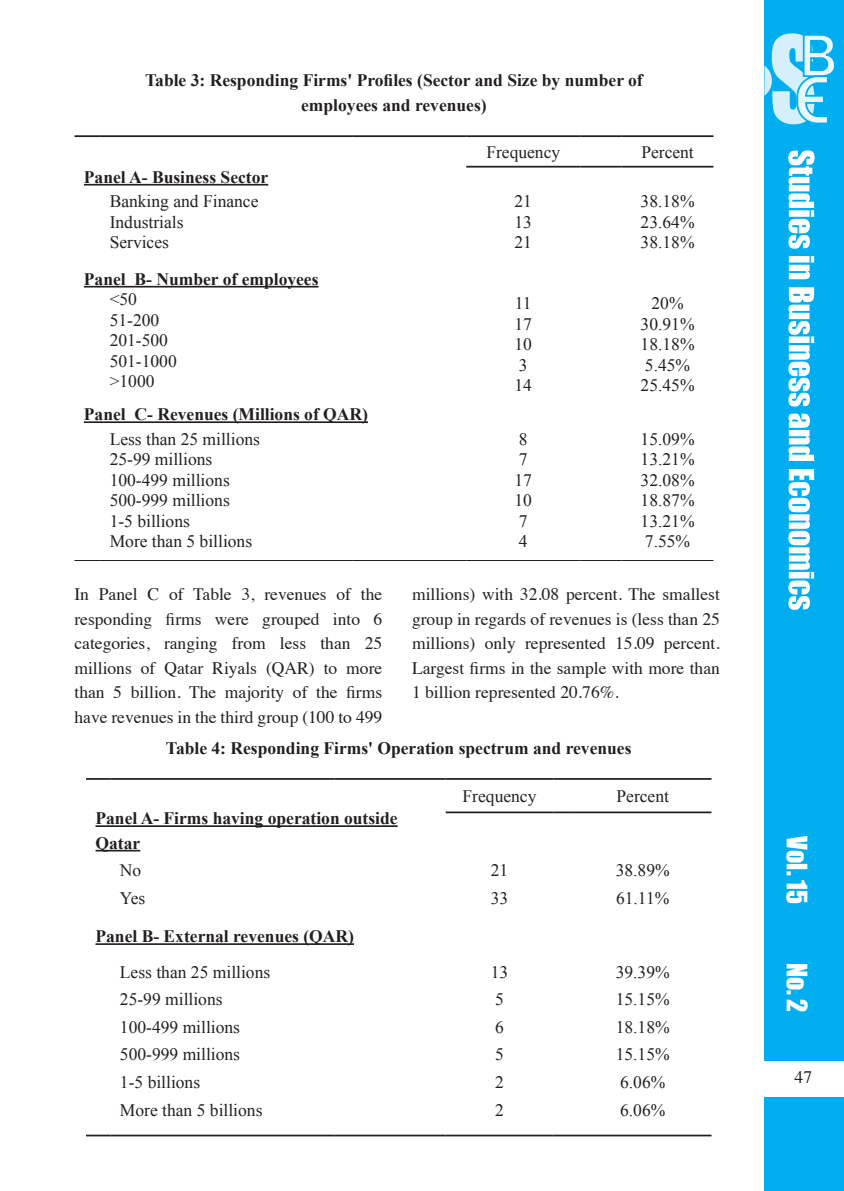
<style>
.page{position:relative;width:844px;height:1191px;background:#fff}
.page>*{position:absolute;margin:0;border:0;box-sizing:border-box;transform-origin:0 0}
.t1{font:26.07px "Impact";color:#fff}
.t2{font:17.5px "Times New Roman";color:#231f20}
.Body_Text{font:17.5px/24.5px "Times";color:#231f20;text-align:justify}
.t3{font:700 17.5px/24.5px "Times New Roman";color:#231f20}
</style>
<div class="page">
<div style="left:764px;top:0;width:79px;height:1060px;background:#00aeef"></div>
<div style="left:764px;top:1098px;width:79px;height:93px;background:#00aeef"></div>
<svg style="left:764px;top:33px;width:70px;height:92px"></svg>
<svg style="left:788px;top:150px;width:26px;height:99px"></svg>
<svg style="left:788px;top:256px;width:25px;height:23px"></svg>
<svg style="left:788px;top:287px;width:25px;height:119px"></svg>
<svg style="left:788px;top:413px;width:25px;height:48px"></svg>
<svg style="left:788px;top:469px;width:25px;height:141px"></svg>
<hr style="left:74px;top:135px;width:26px;height:2px;background:#231f20">
<hr style="left:100px;top:135px;width:252px;height:2px;background:#231f20">
<hr style="left:352px;top:135px;width:114px;height:2px;background:#231f20">
<hr style="left:466px;top:135px;width:114px;height:2px;background:#231f20">
<hr style="left:580px;top:135px;width:41px;height:2px;background:#231f20">
<hr style="left:621px;top:135px;width:92px;height:2px;background:#231f20">
<hr style="left:466px;top:166px;width:114px;height:1px;background:#231f20">
<hr style="left:580px;top:166px;width:41px;height:1px;background:#231f20">
<hr style="left:621px;top:166px;width:92px;height:1px;background:#231f20">
<svg style="left:74px;top:560px;width:26px;height:1px"></svg>
<hr style="left:100px;top:560px;width:252px;height:1px;background:#231f20">
<hr style="left:352px;top:560px;width:114px;height:1px;background:#231f20">
<hr style="left:466px;top:560px;width:114px;height:1px;background:#231f20">
<hr style="left:580px;top:560px;width:41px;height:1px;background:#231f20">
<hr style="left:621px;top:560px;width:92px;height:1px;background:#231f20">
<hr style="left:84px;top:184px;width:184px;height:1px;background:#231f20">
<hr style="left:84px;top:286px;width:234px;height:1px;background:#231f20">
<hr style="left:84px;top:421px;width:284px;height:2px;background:#231f20">
<hr style="left:86px;top:778px;width:24px;height:2px;background:#231f20">
<hr style="left:110px;top:778px;width:224px;height:2px;background:#231f20">
<hr style="left:334px;top:778px;width:111px;height:2px;background:#231f20">
<hr style="left:445px;top:778px;width:108px;height:2px;background:#231f20">
<hr style="left:553px;top:778px;width:21px;height:2px;background:#231f20">
<hr style="left:574px;top:778px;width:137px;height:2px;background:#231f20">
<hr style="left:445px;top:811px;width:108px;height:2px;background:#231f20">
<hr style="left:553px;top:811px;width:21px;height:2px;background:#231f20">
<hr style="left:574px;top:811px;width:137px;height:2px;background:#231f20">
<hr style="left:86px;top:1134px;width:24px;height:2px;background:#231f20">
<hr style="left:110px;top:1134px;width:224px;height:2px;background:#231f20">
<hr style="left:334px;top:1134px;width:111px;height:2px;background:#231f20">
<hr style="left:445px;top:1134px;width:108px;height:2px;background:#231f20">
<hr style="left:553px;top:1134px;width:21px;height:2px;background:#231f20">
<hr style="left:574px;top:1134px;width:137px;height:2px;background:#231f20">
<hr style="left:95px;top:825px;width:302px;height:2px;background:#231f20">
<hr style="left:95px;top:850px;width:45px;height:1px;background:#231f20">
<hr style="left:95px;top:943px;width:259px;height:2px;background:#231f20">
<p class="t3" style="left:145px;top:68px;width:499px">Table 3: Responding Firms' Profiles (Sector and Size by number of</p>
<p class="t3" style="left:301px;top:92px;width:187px">employees and revenues)</p>
<p class="t2" style="left:486px;top:140px;width:75px">Frequency</p>
<p class="t2" style="left:641px;top:140px;width:54px">Percent</p>
<p class="t3" style="left:84px;top:164px;width:186px">Panel A- Business Sector</p>
<p class="t2" style="left:110px;top:190px;width:150px">Banking and Finance</p>
<p class="t2" style="left:514px;top:190px;width:19px">21</p>
<p class="t2" style="left:640px;top:190px;width:55px">38.18%</p>
<p class="t2" style="left:110px;top:210px;width:75px">Industrials</p>
<p class="t2" style="left:514px;top:210px;width:19px">13</p>
<p class="t2" style="left:640px;top:210px;width:55px">23.64%</p>
<p class="t2" style="left:110px;top:231px;width:61px">Services</p>
<p class="t2" style="left:514px;top:231px;width:19px">21</p>
<p class="t2" style="left:640px;top:231px;width:55px">38.18%</p>
<p class="t3" style="left:84px;top:266px;width:236px">Panel B- Number of employees</p>
<p class="t2" style="left:110px;top:288px;width:29px">&lt;50</p>
<p class="t2" style="left:514px;top:292px;width:18px">11</p>
<p class="t2" style="left:651px;top:292px;width:34px">20%</p>
<p class="t2" style="left:110px;top:308px;width:51px">51-200</p>
<p class="t2" style="left:514px;top:312px;width:19px">17</p>
<p class="t2" style="left:640px;top:312px;width:55px">30.91%</p>
<p class="t2" style="left:110px;top:328px;width:60px">201-500</p>
<p class="t2" style="left:514px;top:332px;width:19px">10</p>
<p class="t2" style="left:640px;top:332px;width:55px">18.18%</p>
<p class="t2" style="left:110px;top:349px;width:69px">501-1000</p>
<p class="t2" style="left:519px;top:353px;width:10px">3</p>
<p class="t2" style="left:644px;top:353px;width:47px">5.45%</p>
<p class="t2" style="left:110px;top:369px;width:46px">&gt;1000</p>
<p class="t2" style="left:514px;top:373px;width:19px">14</p>
<p class="t2" style="left:640px;top:373px;width:55px">25.45%</p>
<p class="t3" style="left:84px;top:402px;width:285px">Panel C- Revenues (Millions of QAR)</p>
<p class="t2" style="left:110px;top:427px;width:152px">Less than 25 millions</p>
<p class="t2" style="left:519px;top:427px;width:10px">8</p>
<p class="t2" style="left:640px;top:427px;width:55px">15.09%</p>
<p class="t2" style="left:110px;top:448px;width:104px">25-99 millions</p>
<p class="t2" style="left:519px;top:448px;width:10px">7</p>
<p class="t2" style="left:640px;top:448px;width:55px">13.21%</p>
<p class="t2" style="left:110px;top:468px;width:122px">100-499 millions</p>
<p class="t2" style="left:514px;top:468px;width:19px">17</p>
<p class="t2" style="left:640px;top:468px;width:55px">32.08%</p>
<p class="t2" style="left:110px;top:488px;width:122px">500-999 millions</p>
<p class="t2" style="left:514px;top:488px;width:19px">10</p>
<p class="t2" style="left:640px;top:488px;width:55px">18.87%</p>
<p class="t2" style="left:110px;top:509px;width:82px">1-5 billions</p>
<p class="t2" style="left:519px;top:509px;width:10px">7</p>
<p class="t2" style="left:640px;top:509px;width:55px">13.21%</p>
<p class="t2" style="left:110px;top:529px;width:144px">More than 5 billions</p>
<p class="t2" style="left:519px;top:529px;width:10px">4</p>
<p class="t2" style="left:644px;top:529px;width:47px">7.55%</p>
<p class="Body_Text" style="left:74px;top:580px;width:309px">In Panel C of Table 3, revenues of the responding firms were grouped into 6 categories, ranging from less than 25 millions of Qatar Riyals (QAR) to more than 5 billion. The majority of the firms have revenues in the third group (100 to 499</p>
<p class="Body_Text" style="left:412px;top:580px;width:309px">millions) with 32.08 percent. The smallest group in regards of revenues is (less than 25 millions) only represented 15.09 percent.<br>Largest firms in the sample with more than 1 billion represented 20.76%.</p>
<p class="t3" style="left:166px;top:735px;width:467px">Table 4: Responding Firms' Operation spectrum and revenues</p>
<p class="t2" style="left:462px;top:784px;width:75px">Frequency</p>
<p class="t2" style="left:616px;top:784px;width:54px">Percent</p>
<p class="t3" style="left:95px;top:805px;width:303px">Panel A- Firms having operation outside<br>Qatar</p>
<p class="t2" style="left:120px;top:858px;width:23px">No</p>
<p class="t2" style="left:490px;top:858px;width:19px">21</p>
<p class="t2" style="left:615px;top:858px;width:55px">38.89%</p>
<p class="t2" style="left:120px;top:886px;width:27px">Yes</p>
<p class="t2" style="left:490px;top:886px;width:19px">33</p>
<p class="t2" style="left:616px;top:886px;width:55px">61.11%</p>
<p class="t3" style="left:95px;top:923px;width:260px">Panel B- External revenues (QAR)</p>
<p class="t2" style="left:120px;top:960px;width:152px">Less than 25 millions</p>
<p class="t2" style="left:490px;top:960px;width:19px">13</p>
<p class="t2" style="left:615px;top:960px;width:55px">39.39%</p>
<p class="t2" style="left:120px;top:987px;width:104px">25-99 millions</p>
<p class="t2" style="left:495px;top:987px;width:10px">5</p>
<p class="t2" style="left:615px;top:987px;width:55px">15.15%</p>
<p class="t2" style="left:120px;top:1015px;width:122px">100-499 millions</p>
<p class="t2" style="left:495px;top:1015px;width:10px">6</p>
<p class="t2" style="left:615px;top:1015px;width:55px">18.18%</p>
<p class="t2" style="left:120px;top:1042px;width:122px">500-999 millions</p>
<p class="t2" style="left:495px;top:1042px;width:10px">5</p>
<p class="t2" style="left:615px;top:1042px;width:55px">15.15%</p>
<p class="t2" style="left:120px;top:1070px;width:82px">1-5 billions</p>
<p class="t2" style="left:495px;top:1070px;width:10px">2</p>
<p class="t2" style="left:620px;top:1070px;width:47px">6.06%</p>
<p class="t2" style="left:120px;top:1097px;width:144px">More than 5 billions</p>
<p class="t2" style="left:495px;top:1097px;width:10px">2</p>
<p class="t2" style="left:620px;top:1097px;width:47px">6.06%</p>
<h1 class="t1" style="left:817px;top:836px;width:69px;rotate:90deg">Vol. 15</h1>
<h1 class="t1" style="left:817px;top:962px;width:51px;rotate:90deg">No. 2</h1>
<p class="Body_Text" style="left:794px;top:1063px;width:19px">47</p>
</div>
